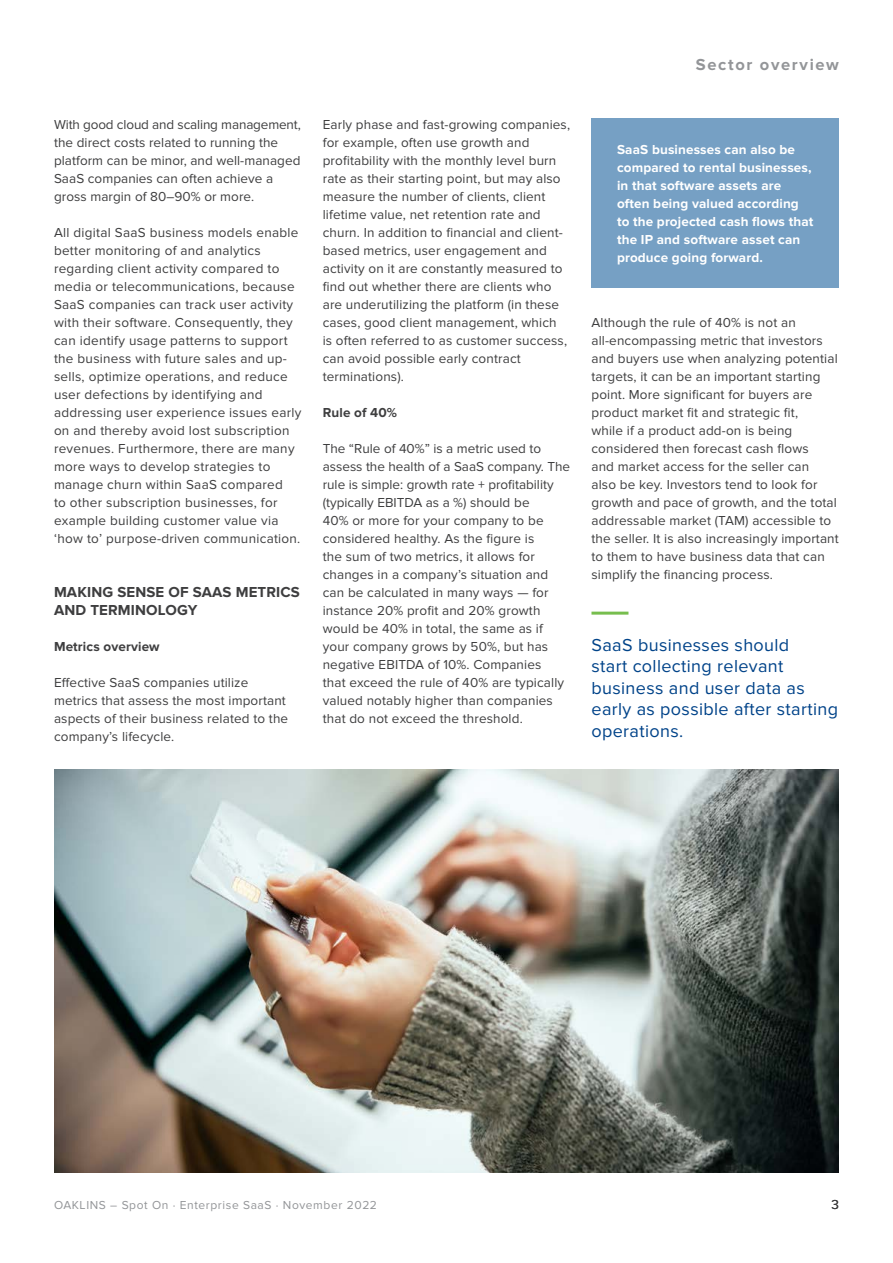
<style>
.page{position:relative;width:893px;height:1263px;background:#fff}
.page>*{position:absolute;margin:0;border:0;box-sizing:border-box;transform-origin:0 0}
._07_pullout_quote{font:18px/21.6px "Proxima Nova";letter-spacing:.02em;color:#004389}
._03_headline_level_1{font:700 16.5px "Proxima Nova";letter-spacing:.1em;color:#939598}
._04_headline_level_2{font:700 15px/18px "Proxima Nova";letter-spacing:.01em;color:#3e3e3f}
._01_bodycopy{font:13.5px/18px "Proxima Nova";letter-spacing:.01em;color:#3e3e3f}
._07_pullout_quote-2{font:700 13.5px/18px "Proxima Nova";letter-spacing:.01em;color:#fff}
._05_headline_level_3{font:700 13.5px "Proxima Nova";letter-spacing:.01em;color:#3e3e3f}
.t1{font:12px "Proxima Nova";letter-spacing:.05em;color:#939598}
</style>
<div class="page">
<hr style="left:591px;top:612px;width:37px;height:3px;background:#77be4e">
<div style="left:591px;top:118px;width:248px;height:169px;background:#76a0c4"></div>
<img style="left:54px;top:770px;width:785px;height:403px">
<p class="_01_bodycopy" style="left:54px;top:115px;width:248px">With good cloud and scaling management, the direct costs related to running the platform can be minor, and well-managed SaaS companies can often achieve a gross margin of 80–90% or more.</p>
<p class="_01_bodycopy" style="left:54px;top:223px;width:249px">All digital SaaS business models enable better monitoring of and analytics regarding client activity compared to media or telecommunications, because SaaS companies can track user activity with their software. Consequently, they can identify usage patterns to support the business with future sales and up&shy;sells, optimize operations, and reduce user defections by identifying and addressing user experience issues early on and thereby avoid lost subscription revenues. Furthermore, there are many more ways to develop strategies to manage churn within SaaS compared<br>to other subscription businesses, for example building customer value via ‘how to’ purpose-driven communication.</p>
<p class="_04_headline_level_2" style="left:54px;top:583px;width:247px">MAKING SENSE OF SAAS METRICS<br>AND TERMINOLOGY</p>
<p class="_05_headline_level_3" style="left:54px;top:638px;width:107px">Metrics overview</p>
<p class="_01_bodycopy" style="left:54px;top:673px;width:236px">Effective SaaS companies utilize metrics that assess the most important aspects of their business related to the company’s lifecycle.</p>
<p class="_01_bodycopy" style="left:323px;top:115px;width:249px">Early phase and fast-growing companies, for example, often use growth and profitability with the monthly level burn rate as their starting point, but may also measure the number of clients, client lifetime value, net retention rate and churn. In addition to financial and client&shy;based metrics, user engagement and activity on it are constantly measured to find out whether there are clients who are underutilizing the platform (in these cases, good client management, which<br>is often referred to as customer success, can avoid possible early contract terminations).</p>
<p class="_05_headline_level_3" style="left:323px;top:404px;width:76px">Rule of 40%</p>
<p class="_01_bodycopy" style="left:323px;top:439px;width:249px">The “Rule of 40%” is a metric used to assess the health of a SaaS company. The rule is simple: growth rate + profitability (typically EBITDA as a %) should be<br>40% or more for your company to be considered healthy. As the figure is<br>the sum of two metrics, it allows for changes in a company’s situation and can be calculated in many ways — for instance 20% profit and 20% growth would be 40% in total, the same as if your company grows by 50%, but has negative EBITDA of 10%. Companies<br>that exceed the rule of 40% are typically valued notably higher than companies that do not exceed the threshold.</p>
<p class="_03_headline_level_1" style="left:696px;top:55px;width:145px">Sector overview</p>
<p class="_07_pullout_quote-2" style="left:617px;top:141px;width:198px">SaaS businesses can also be compared to rental businesses, in that software assets are often being valued according to the projected cash flows that the IP and software asset can produce going forward.</p>
<p class="_01_bodycopy" style="left:591px;top:313px;width:249px">Although the rule of 40% is not an all-encompassing metric that investors and buyers use when analyzing potential targets, it can be an important starting point. More significant for buyers are product market fit and strategic fit,<br>while if a product add-on is being considered then forecast cash flows<br>and market access for the seller can<br>also be key. Investors tend to look for growth and pace of growth, and the total addressable market (TAM) accessible to the seller. It is also increasingly important to them to have business data that can simplify the financing process.</p>
<p class="_07_pullout_quote" style="left:591px;top:634px;width:248px">SaaS businesses should<br>start collecting relevant business and user data as early as possible after starting operations.</p>
<p class="t1" style="left:54px;top:1198px;width:325px">OAKLINS – Spot On · Enterprise SaaS · November 2022</p>
<p class="_01_bodycopy" style="left:831px;top:1195px;width:9px">3</p>
</div>
